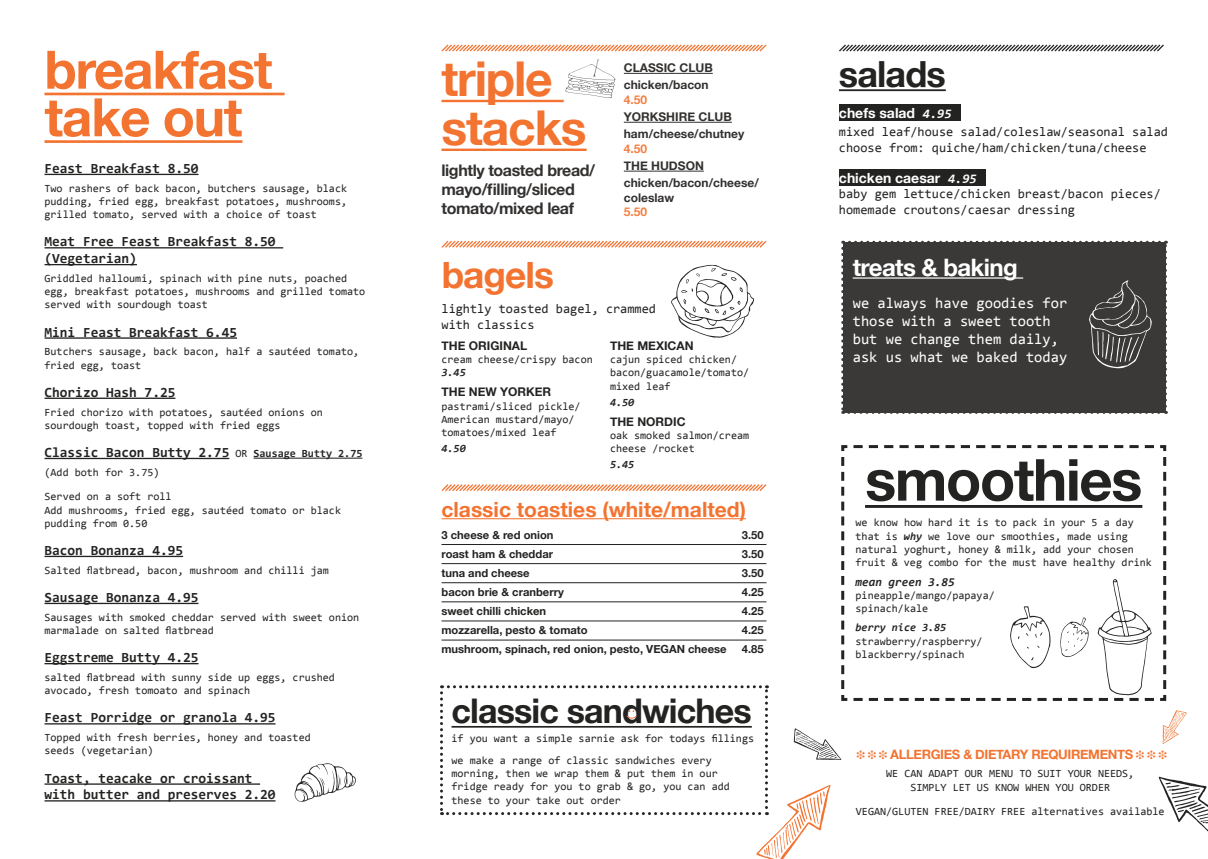
<style>
.page{position:relative;width:1208px;height:859px;background:#fff}
.page>*{position:absolute;margin:0;border:0;box-sizing:border-box;transform-origin:0 0}
.t1{font:700 58px "Helvetica Neue";letter-spacing:-.025em;color:#232322}
.t2{font:700 53px/47.6px "Helvetica Neue";letter-spacing:-.025em;color:#f37330}
.t3{font:700 48px/48.8px "Helvetica Neue";letter-spacing:-.025em;color:#f37330}
.t4{font:700 37px "Helvetica Neue";letter-spacing:-.025em;color:#f37330}
.t5{font:700 36px "Helvetica Neue";letter-spacing:-.025em;color:#232322}
.t6{font:700 34px "Helvetica Neue";letter-spacing:-.025em;color:#232322}
.t7{font:700 24px "Helvetica Neue";letter-spacing:-.025em;color:#fff}
.t8{font:700 21px "Helvetica Neue";color:#f37330}
.t9{font:700 16px/19.2px "Helvetica Neue";letter-spacing:-.025em;color:#333130}
.t10{font:15px/18px "Consolas";color:#fff}
.t11{font:700 14px/16.8px "Consolas";color:#232322}
.t12{font:700 14px "Helvetica Neue";color:#fff}
.t13{font:13px/15.6px "Consolas";color:#232322}
.t14{font:700 13px "Helvetica Neue";letter-spacing:-.025em;color:#f37330}
.t15{font:700 12px/17.2px "Helvetica Neue";color:#333130}
.t16{font:700 12px "Helvetica Neue";color:#232322}
.t17{font:italic 700 12px "Consolas";color:#232322}
.t18{font:700 12px "Helvetica Neue";color:#f48042}
.t19{font:700 11.2px "Helvetica Neue";color:#232322}
.t20{font:11px/13.2px "Consolas";color:#232322}
.t21{font:italic 700 11px "Consolas";color:#232322}
.s1{font-weight:400;font-size:11px}
.s2{font-size:11px}
.s3{font-family:"Consolas";font-style:italic;font-size:13px}
.s4{font-weight:700;font-style:italic}
</style>
<div class="page">
<hr style="left:839px;top:89px;width:106px;height:2px;background:#232322">
<div style="left:839px;top:104px;width:121px;height:17px;background:#232322"></div>
<div style="left:839px;top:169px;width:146px;height:17px;background:#232322"></div>
<hr style="left:45px;top:93px;width:239px;height:2px;background:#f37330">
<hr style="left:45px;top:140px;width:197px;height:3px;background:#f37330">
<hr style="left:45px;top:174px;width:153px;height:1px;background:#232322">
<hr style="left:45px;top:247px;width:238px;height:1px;background:#232322">
<hr style="left:45px;top:264px;width:92px;height:1px;background:#232322">
<hr style="left:45px;top:337px;width:192px;height:2px;background:#232322">
<hr style="left:45px;top:398px;width:130px;height:1px;background:#232322">
<hr style="left:45px;top:458px;width:184px;height:1px;background:#232322">
<hr style="left:253px;top:458px;width:109px;height:1px;background:#232322">
<hr style="left:45px;top:556px;width:138px;height:1px;background:#232322">
<hr style="left:45px;top:603px;width:153px;height:1px;background:#232322">
<hr style="left:45px;top:663px;width:153px;height:1px;background:#232322">
<hr style="left:45px;top:723px;width:230px;height:1px;background:#232322">
<hr style="left:45px;top:783px;width:215px;height:2px;background:#232322">
<hr style="left:45px;top:800px;width:230px;height:1px;background:#232322">
<hr style="left:624px;top:73px;width:89px;height:1px;background:#333130">
<hr style="left:624px;top:122px;width:108px;height:1px;background:#333130">
<hr style="left:624px;top:171px;width:80px;height:1px;background:#333130">
<svg style="left:841px;top:445px;width:326px;height:256px"></svg>
<svg style="left:294px;top:763px;width:62px;height:39px"></svg>
<svg style="left:441px;top:240px;width:326px;height:8px"></svg>
<svg style="left:441px;top:44px;width:326px;height:8px"></svg>
<svg style="left:839px;top:44px;width:325px;height:8px"></svg>
<svg style="left:565px;top:59px;width:50px;height:39px"></svg>
<hr style="left:441px;top:100px;width:123px;height:2px;background:#f37330">
<hr style="left:441px;top:149px;width:145px;height:2px;background:#f37330">
<div style="left:841px;top:241px;width:326px;height:173px;background:#3a3938"></div>
<svg style="left:671px;top:265px;width:83px;height:73px"></svg>
<svg style="left:1158px;top:777px;width:50px;height:55px"></svg>
<svg style="left:440px;top:457px;width:404px;height:402px"></svg>
<svg style="left:1162px;top:710px;width:24px;height:34px"></svg>
<svg style="left:853px;top:579px;width:304px;height:122px"></svg>
<h2 class="t2" style="left:45px;top:47px;width:229px">breakfast take out</h2>
<p class="t11" style="left:45px;top:160px;width:156px">Feast Breakfast 8.50</p>
<p class="t20" style="left:45px;top:181px;width:304px;text-align:justify">Two rashers of back bacon, butchers sausage, black pudding, fried egg, breakfast potatoes, mushrooms, grilled tomato, served with a choice of toast</p>
<p class="t11" style="left:45px;top:233px;width:233px">Meat Free Feast Breakfast 8.50 (Vegetarian)</p>
<p class="t20" style="left:45px;top:271px;width:322px">Griddled halloumi, spinach with pine nuts, poached egg, breakfast potatoes, mushrooms and grilled tomato served with sourdough toast</p>
<p class="t11" style="left:45px;top:323px;width:194px">Mini Feast Breakfast 6.45</p>
<p class="t20" style="left:45px;top:345px;width:316px">Butchers sausage, back bacon, half a sautéed tomato, fried egg, toast</p>
<p class="t11" style="left:45px;top:384px;width:132px">Chorizo Hash 7.25</p>
<p class="t20" style="left:45px;top:405px;width:280px">Fried chorizo with potatoes, sautéed onions on sourdough toast, topped with fried eggs</p>
<p class="t11" style="left:45px;top:444px;width:319px">Classic Bacon Butty 2.75 <span class="s1">OR</span> <span class="s2">Sausage Butty 2.75</span></p>
<p class="t20" style="left:45px;top:465px;width:116px">(Add both for 3.75)</p>
<p class="t20" style="left:45px;top:490px;width:298px">Served on a soft roll<br>Add mushrooms, fried egg, sautéed tomato or black pudding from 0.50</p>
<p class="t11" style="left:45px;top:542px;width:140px">Bacon Bonanza 4.95</p>
<p class="t20" style="left:45px;top:563px;width:286px">Salted flatbread, bacon, mushroom and chilli jam</p>
<p class="t11" style="left:45px;top:589px;width:156px">Sausage Bonanza 4.95</p>
<p class="t20" style="left:45px;top:610px;width:316px">Sausages with smoked cheddar served with sweet onion marmalade on salted flatbread</p>
<p class="t11" style="left:45px;top:649px;width:156px">Eggstreme Butty 4.25</p>
<p class="t20" style="left:45px;top:670px;width:292px">salted flatbread with sunny side up eggs, crushed avocado, fresh tomoato and spinach</p>
<p class="t11" style="left:45px;top:709px;width:233px">Feast Porridge or granola 4.95</p>
<p class="t20" style="left:45px;top:731px;width:268px">Topped with fresh berries, honey and toasted seeds (vegetarian)</p>
<p class="t11" style="left:45px;top:769px;width:233px">Toast, teacake or croissant with butter and preserves 2.20</p>
<h3 class="t3" style="left:441px;top:56px;width:147px">triple stacks</h3>
<h3 class="t9" style="left:441px;top:161px;width:155px">lightly toasted bread/ mayo/filling/sliced tomato/mixed leaf</h3>
<h3 class="t4" style="left:441px;top:246px;width:114px">bagels</h3>
<p class="t15" style="left:624px;top:60px;width:90px">CLASSIC CLUB chicken/bacon</p>
<p class="t18" style="left:624px;top:90px;width:25px">4.50</p>
<p class="t15" style="left:624px;top:108px;width:122px">YORKSHIRE CLUB ham/cheese/chutney</p>
<p class="t18" style="left:624px;top:139px;width:25px">4.50</p>
<p class="t15" style="left:624px;top:157px;width:136px">THE HUDSON chicken/bacon/cheese/</p>
<p class="t15" style="left:624px;top:189px;width:52px">coleslaw</p>
<p class="t18" style="left:624px;top:202px;width:25px">5.50</p>
<p class="t13" style="left:441px;top:301px;width:216px">lightly toasted bagel, crammed with classics</p>
<p class="t16" style="left:441px;top:336px;width:87px">THE ORIGINAL</p>
<p class="t20" style="left:441px;top:353px;width:153px">cream cheese/crispy bacon</p>
<p class="t21" style="left:441px;top:365px;width:26px">3.45</p>
<p class="t16" style="left:441px;top:383px;width:111px">THE NEW YORKER</p>
<p class="t20" style="left:441px;top:399px;width:141px">pastrami/sliced pickle/<br>American mustard/mayo/ tomatoes/mixed leaf</p>
<p class="t21" style="left:441px;top:440px;width:26px">4.50</p>
<p class="t16" style="left:610px;top:336px;width:85px">THE MEXICAN</p>
<p class="t20" style="left:610px;top:353px;width:141px">cajun spiced chicken/ bacon/guacamole/tomato/ mixed leaf</p>
<p class="t21" style="left:610px;top:394px;width:26px">4.50</p>
<p class="t16" style="left:610px;top:412px;width:77px">THE NORDIC</p>
<p class="t20" style="left:610px;top:428px;width:141px">oak smoked salmon/cream cheese /rocket</p>
<p class="t21" style="left:610px;top:456px;width:26px">5.45</p>
<h3 class="t8" style="left:441px;top:493px;width:306px">classic toasties (white/malted)</h3>
<p class="t19" style="left:441px;top:526px;width:114px">3 cheese &amp; red onion</p>
<p class="t19" style="left:742px;top:526px;width:23px">3.50</p>
<p class="t19" style="left:441px;top:545px;width:113px">roast ham &amp; cheddar</p>
<p class="t19" style="left:742px;top:545px;width:23px">3.50</p>
<p class="t19" style="left:441px;top:564px;width:90px">tuna and cheese</p>
<p class="t19" style="left:742px;top:564px;width:23px">3.50</p>
<p class="t19" style="left:441px;top:583px;width:124px">bacon brie &amp; cranberry</p>
<p class="t19" style="left:742px;top:583px;width:23px">4.25</p>
<p class="t19" style="left:441px;top:602px;width:106px">sweet chilli chicken</p>
<p class="t19" style="left:742px;top:602px;width:23px">4.25</p>
<p class="t19" style="left:441px;top:621px;width:148px">mozzarella, pesto &amp; tomato</p>
<p class="t19" style="left:742px;top:621px;width:23px">4.25</p>
<p class="t19" style="left:441px;top:640px;width:286px">mushroom, spinach, red onion, pesto, VEGAN cheese</p>
<p class="t19" style="left:742px;top:640px;width:23px">4.85</p>
<h3 class="t6" style="left:451px;top:685px;width:302px">classic sandwiches</h3>
<p class="t20" style="left:451px;top:727px;width:304px;line-height:21.7px">if you want a simple sarnie ask for todays fillings we make a range of classic sandwiches every</p>
<p class="t20" style="left:451px;top:767px;width:280px">morning, then we wrap them &amp; put them in our fridge ready for you to grab &amp; go, you can add these to your take out order</p>
<h3 class="t5" style="left:839px;top:46px;width:108px">salads</h3>
<p class="t12" style="left:839px;top:102px;width:114px">chefs salad <span class="s3">4.95</span></p>
<p class="t13" style="left:839px;top:124px;width:330px">mixed leaf/house salad/coleslaw/seasonal salad choose from: quiche/ham/chicken/tuna/cheese</p>
<p class="t12" style="left:839px;top:167px;width:139px">chicken caesar <span class="s3">4.95</span></p>
<p class="t13" style="left:839px;top:186px;width:323px">baby gem lettuce/chicken breast/bacon pieces/ homemade croutons/caesar dressing</p>
<h3 class="t7" style="left:852px;top:248px;width:166px">treats &amp; baking</h3>
<h3 class="t10" style="left:852px;top:293px;width:216px">we always have goodies for those with a sweet tooth but we change them daily, ask us what we baked today</h3>
<h1 class="t1" style="left:865px;top:434px;width:279px">smoothies</h1>
<p class="t20" style="left:855px;top:516px;width:298px">we know how hard it is to pack in your 5 a day that is <span class="s4">why</span> we love our smoothies, made using natural yoghurt, honey &amp; milk, add your chosen fruit &amp; veg combo for the must have healthy drink</p>
<p class="t17" style="left:855px;top:573px;width:100px">mean green 3.85</p>
<p class="t20" style="left:855px;top:589px;width:141px">pineapple/mango/papaya/ spinach/kale</p>
<p class="t21" style="left:855px;top:620px;width:92px">berry nice 3.85</p>
<p class="t20" style="left:855px;top:634px;width:129px">strawberry/raspberry/ blackberry/spinach</p>
<p class="t14" style="left:890px;top:744px;width:244px">ALLERGIES &amp; DIETARY REQUIREMENTS</p>
<p class="t20" style="left:886px;top:767px;width:250px;text-align:center">WE CAN ADAPT OUR MENU TO SUIT YOUR NEEDS,<br>SIMPLY LET US KNOW WHEN YOU ORDER</p>
<p class="t20" style="left:856px;top:805px;width:310px">VEGAN/GLUTEN FREE/DAIRY FREE alternatives available</p>
</div>
